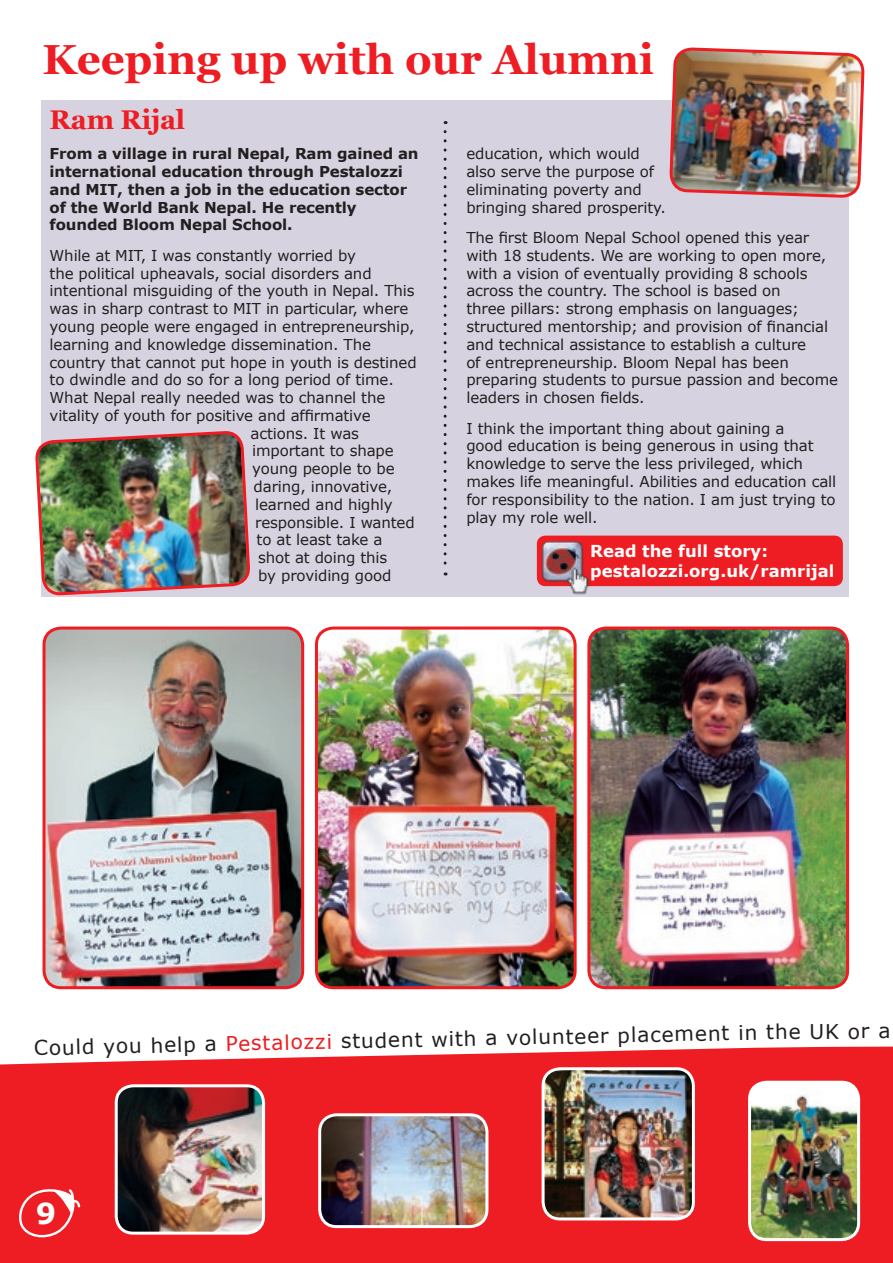
<style>
.page{position:relative;width:893px;height:1263px;background:#fff}
.page>*{position:absolute;margin:0;border:0;box-sizing:border-box;transform-origin:0 0}
.t1{font:700 42px "Georgia";color:#ee1d23}
.t2{font:700 28.8px "Verdana";color:#fff}
.t3{font:700 27px "Georgia";letter-spacing:-.01em;color:#ee1d23}
.t4{font:20.25px "Verdana";color:#231f20}
.t5{font:700 16.5px/19.8px "Verdana";color:#fff}
.t6{font:15px/17.9px "Verdana";letter-spacing:-.01em;color:#231f20}
.t7{font:700 15px/17.9px "Verdana";letter-spacing:-.01em;color:#231f20}
.s1{color:#ee1d23}
</style>
<div class="page">
<svg style="left:0;top:1046px;width:893px;height:217px;background:#ef2d33"></svg>
<svg style="left:18px;top:1186px;width:64px;height:54px;background:#f04045"></svg>
<div style="left:41px;top:100px;width:808px;height:497px;background:#d7d2df"></div>
<svg style="left:444px;top:132px;width:3px;height:443px"></svg>
<div style="left:537px;top:536px;width:306px;height:50px;background:#ee1d23;border-radius:9px"></div>
<img style="left:540px;top:540px;width:50px;height:55px">
<img style="left:116px;top:1086px;width:148px;height:147px">
<div style="left:115px;top:1084px;width:150px;height:150px;border:3px solid #fff;border-radius:17px"></div>
<img style="left:320px;top:1115px;width:167px;height:111px">
<div style="left:318px;top:1113px;width:170px;height:115px;border:3px solid #fff;border-radius:17px"></div>
<img style="left:543px;top:1069px;width:150px;height:150px">
<div style="left:542px;top:1067px;width:153px;height:153px;border:3px solid #fff;border-radius:17px"></div>
<img style="left:750px;top:1082px;width:108px;height:157px">
<div style="left:748px;top:1081px;width:112px;height:160px;border:3px solid #fff;border-radius:17px"></div>
<img style="left:669px;top:47px;width:196px;height:151px">
<img style="left:36px;top:432px;width:213px;height:260px">
<img style="left:44px;top:628px;width:259px;height:360px">
<div style="left:43px;top:626px;width:261px;height:363px;border:3px solid #ee1d23;border-radius:17px"></div>
<img style="left:318px;top:630px;width:255px;height:358px">
<div style="left:315px;top:626px;width:262px;height:363px;border:3px solid #ee1d23;border-radius:17px"></div>
<img style="left:591px;top:630px;width:257px;height:358px">
<div style="left:587px;top:626px;width:262px;height:363px;border:3px solid #ee1d23;border-radius:17px"></div>
<h1 class="t1" style="left:43px;top:28px;width:613px">Keeping up with our Alumni</h1>
<h3 class="t3" style="left:50px;top:99px;width:137px">Ram Rijal</h3>
<p class="t7" style="left:50px;top:145px;width:370px">From a village in rural Nepal, Ram gained an international education through Pestalozzi and MIT, then a job in the education sector of the World Bank Nepal. He recently founded Bloom Nepal School.</p>
<p class="t6" style="left:50px;top:247px;width:308px">While at MIT, I was constantly worried by</p>
<p class="t6" style="left:50px;top:265px;width:324px">the political upheavals, social disorders and</p>
<p class="t6" style="left:50px;top:282px;width:366px">intentional misguiding of the youth in Nepal. This</p>
<p class="t6" style="left:50px;top:300px;width:360px">was in sharp contrast to MIT in particular, where</p>
<p class="t6" style="left:50px;top:318px;width:366px">young people were engaged in entrepreneurship,</p>
<p class="t6" style="left:50px;top:336px;width:323px">learning and knowledge dissemination. The</p>
<p class="t6" style="left:50px;top:353px;width:369px">country that cannot put hope in youth is destined</p>
<p class="t6" style="left:50px;top:371px;width:346px">to dwindle and do so for a long period of time.</p>
<p class="t6" style="left:50px;top:389px;width:337px">What Nepal really needed was to channel the</p>
<p class="t6" style="left:50px;top:407px;width:323px">vitality of youth for positive and affirmative</p>
<p class="t6" style="left:251px;top:424px;width:110px">actions. It was</p>
<p class="t6" style="left:252px;top:442px;width:143px">important to shape</p>
<p class="t6" style="left:252px;top:460px;width:144px">young people to be</p>
<p class="t6" style="left:254px;top:478px;width:140px">daring, innovative,</p>
<p class="t6" style="left:255px;top:496px;width:139px">learned and highly</p>
<p class="t6" style="left:255px;top:513px;width:161px">responsible. I wanted</p>
<p class="t6" style="left:257px;top:531px;width:127px">to at least take a</p>
<p class="t6" style="left:258px;top:549px;width:131px">shot at doing this</p>
<p class="t6" style="left:258px;top:567px;width:135px">by providing good</p>
<p class="t6" style="left:466px;top:145px;width:201px">education, which would also serve the purpose of eliminating poverty and bringing shared prosperity.</p>
<p class="t6" style="left:466px;top:229px;width:373px">The first Bloom Nepal School opened this year with 18 students. We are working to open more, with a vision of eventually providing 8 schools across the country. The school is based on<br>three pillars: strong emphasis on languages; structured mentorship; and provision of financial and technical assistance to establish a culture<br>of entrepreneurship. Bloom Nepal has been preparing students to pursue passion and become leaders in chosen fields.</p>
<p class="t6" style="left:466px;top:420px;width:371px">I think the important thing about gaining a<br>good education is being generous in using that knowledge to serve the less privileged, which makes life meaningful. Abilities and education call for responsibility to the nation. I am just trying to play my role well.</p>
<p class="t5" style="left:590px;top:541px;width:246px">Read the full story: pestalozzi.org.uk/ramrijal</p>
<h3 class="t4" style="left:34px;top:1033px;width:792px;rotate:-1deg">Could you help a <span class="s1">Pestalozzi</span> student with a volunteer placement in the U</h3>
<h3 class="t4" style="left:825px;top:1018px;width:67px">Kora</h3>
<h2 class="t2" style="left:36px;top:1194px;width:22px">9</h2>
</div>
